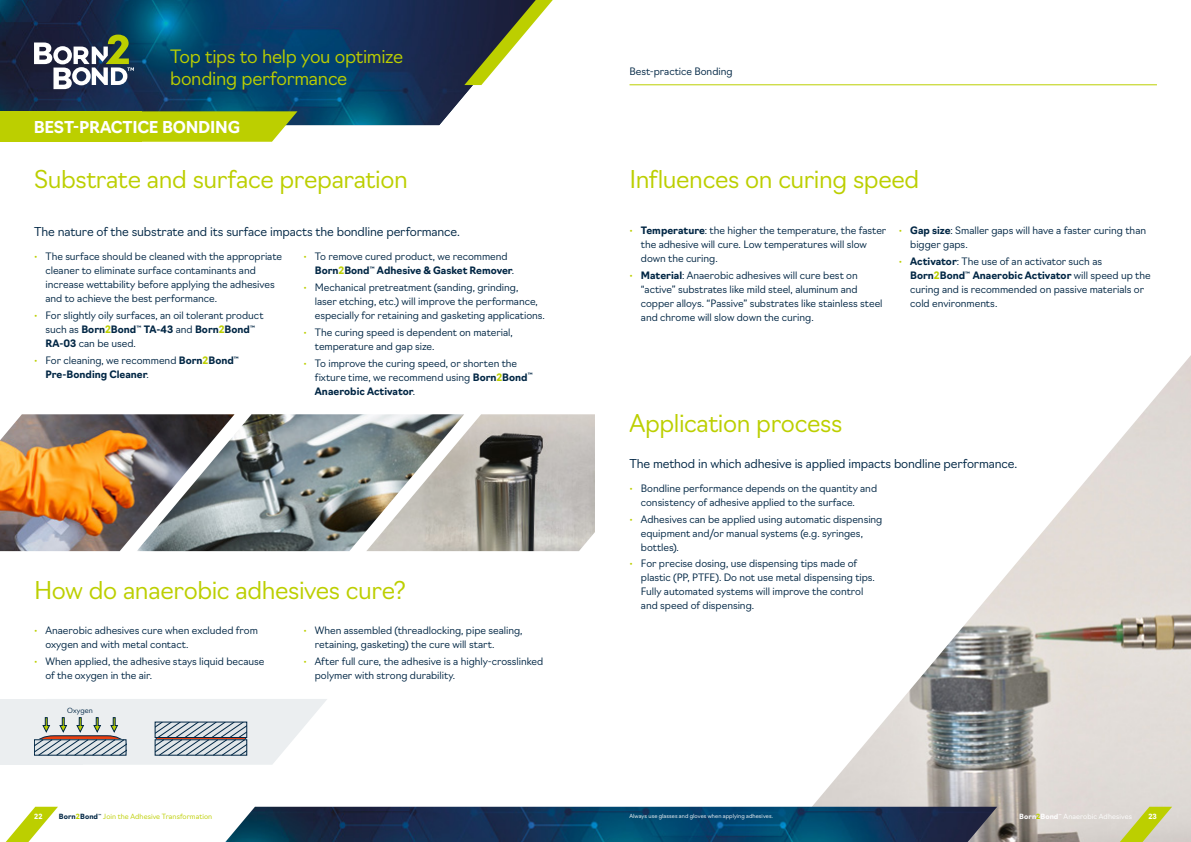
<style>
.page{position:relative;width:1191px;height:842px;background:#fff}
.page>*{position:absolute;margin:0;border:0;box-sizing:border-box;transform-origin:0 0}
.t1{font:300 24px "Navigo";letter-spacing:-.015em;color:#bccf00}
.t2{font:300 18px/22px "Navigo";letter-spacing:-.015em;color:#bccf00}
.t3{font:700 16px "Navigo";letter-spacing:-.015em;color:#fff}
.t4{font:300 12px "Navigo";letter-spacing:-.01em;color:#002644}
.t5{font:300 10px/14px "Navigo";letter-spacing:-.005em;color:#002644}
.t6{font:700 10px/14px "Navigo";color:#002644}
.t7{font:300 7px "Navigo";letter-spacing:.01em;color:#bccf00}
.t8{font:300 7px "Navigo";letter-spacing:.01em;color:#fff}
.t9{font:700 7px "Navigo";letter-spacing:.01em;color:#fff}
.t10{font:700 7px "Navigo";letter-spacing:.01em;color:#002644}
.t11{font:300 7px "Navigo";letter-spacing:.015em;color:#002644}
.t12{font:300 5.5px "Navigo";letter-spacing:.015em;color:#fff}
.t13{font:300 4.1px "Navigo";color:#fff}
.t14{font:300 4.1px "Navigo";color:#002644}
.s1{font-weight:700;color:#bccf00}
.s2{font-weight:700}
.s3{color:#bccf00}
.s4{font-weight:300}
</style>
<div class="page">
<img style="left:782px;top:355px;width:409px;height:487px">
<img style="left:225px;top:807px;width:772px;height:35px">
<img style="left:0;top:0;width:481px;height:125px">
<svg style="left:464px;top:0;width:89px;height:85px"></svg>
<img style="left:0;top:414px;width:137px;height:137px">
<img style="left:137px;top:414px;width:229px;height:137px">
<img style="left:366px;top:414px;width:229px;height:137px">
<svg style="left:142px;top:111px;width:155px;height:31px"></svg>
<div style="left:0;top:111px;width:142px;height:31px;background:#bccf00"></div>
<hr style="left:629px;top:85px;width:528px;height:1px;background:#bccf00">
<svg style="left:0;top:699px;width:327px;height:66px"></svg>
<svg style="left:34px;top:35px;width:100px;height:54px"></svg>
<svg style="left:1112px;top:807px;width:60px;height:35px"></svg>
<svg style="left:5px;top:807px;width:53px;height:35px"></svg>
<h2 class="t2" style="left:170px;top:47px;width:234px">Top tips to help you optimize bonding performance</h2>
<h3 class="t3" style="left:34px;top:119px;width:208px">BEST-PRACTICE BONDING</h3>
<h1 class="t1" style="left:34px;top:168px;width:375px">Substrate and surface preparation</h1>
<p class="t4" style="left:34px;top:226px;width:427px">The nature of the substrate and its surface impacts the bondline performance.</p>
<p class="t5" style="left:45px;top:250px;width:238px;text-indent:-11px"><span class="s1">•</span> The surface should be cleaned with the appropriate cleaner to eliminate surface contaminants and increase wettability before applying the adhesives and to achieve the best performance.</p>
<p class="t5" style="left:45px;top:309px;width:219px;text-indent:-11px"><span class="s1">•</span> For slightly oily surfaces, an oil tolerant product such as <span class="s2">Born</span><span class="s1">2</span><span class="s2">Bond</span><sup>™</sup> <span class="s2">TA-43</span> and <span class="s2">Born</span><span class="s1">2</span><span class="s2">Bond</span><sup>™<br></sup><span class="s2">RA-03</span> can be used.</p>
<p class="t6" style="left:45px;top:354px;width:195px;text-indent:-11px"><span class="s3">•</span> <span class="s4">For cleaning, we recommend</span> Born<span class="s3">2</span>Bond<sup>™<br></sup>Pre-Bonding Cleaner<span class="s4">.</span></p>
<p class="t5" style="left:315px;top:250px;width:201px;text-indent:-11px"><span class="s1">•</span> To remove cured product, we recommend<br><span class="s2">Born</span><span class="s1">2</span><span class="s2">Bond</span><sup>™</sup> <span class="s2">Adhesive &amp; Gasket Remover</span>.</p>
<p class="t5" style="left:315px;top:281px;width:232px;text-indent:-11px"><span class="s1">•</span> Mechanical pretreatment (sanding, grinding,<br>laser etching, etc.) will improve the performance, especially for retaining and gasketing applications.</p>
<p class="t5" style="left:315px;top:326px;width:199px;text-indent:-11px"><span class="s1">•</span> The curing speed is dependent on material, temperature and gap size.</p>
<p class="t5" style="left:315px;top:357px;width:219px;text-indent:-11px"><span class="s1">•</span> To improve the curing speed, or shorten the fixture time, we recommend using <span class="s2">Born</span><span class="s1">2</span><span class="s2">Bond</span><sup>™<br></sup><span class="s2">Anaerobic Activator</span>.</p>
<h1 class="t1" style="left:34px;top:579px;width:373px">How do anaerobic adhesives cure?</h1>
<p class="t5" style="left:45px;top:624px;width:214px;text-indent:-11px"><span class="s1">•</span> Anaerobic adhesives cure when excluded from oxygen and with metal contact.</p>
<p class="t5" style="left:45px;top:655px;width:220px;text-indent:-11px"><span class="s1">•</span> When applied, the adhesive stays liquid because of the oxygen in the air.</p>
<p class="t5" style="left:315px;top:624px;width:209px;text-indent:-11px"><span class="s1">•</span> When assembled (threadlocking, pipe sealing, retaining, gasketing) the cure will start.</p>
<p class="t5" style="left:315px;top:655px;width:230px;text-indent:-11px"><span class="s1">•</span> After full cure, the adhesive is a highly-crosslinked polymer with strong durability.</p>
<p class="t11" style="left:67px;top:707px;width:27px">Oxygen</p>
<p class="t5" style="left:629px;top:65px;width:105px">Best-practice Bonding</p>
<h1 class="t1" style="left:629px;top:168px;width:291px">Influences on curing speed</h1>
<p class="t5" style="left:641px;top:224px;width:247px;text-indent:-11px"><span class="s1">•</span> <span class="s2">Temperature</span>: the higher the temperature, the faster the adhesive will cure. Low temperatures will slow down the curing.</p>
<p class="t5" style="left:641px;top:269px;width:243px;text-indent:-11px"><span class="s1">•</span> <span class="s2">Material</span>: Anaerobic adhesives will cure best on “active” substrates like mild steel, aluminum and copper alloys. “Passive” substrates like stainless steel and chrome will slow down the curing.</p>
<p class="t5" style="left:910px;top:224px;width:237px;text-indent:-11px"><span class="s1">•</span> <span class="s2">Gap size</span>: Smaller gaps will have a faster curing than bigger gaps.</p>
<p class="t5" style="left:910px;top:255px;width:242px;text-indent:-11px"><span class="s1">•</span> <span class="s2">Activator</span>: The use of an activator such as <span class="s2">Born</span><span class="s1">2</span><span class="s2">Bond</span><sup>™</sup> <span class="s2">Anaerobic Activator</span> will speed up the curing and is recommended on passive materials or cold environments.</p>
<h1 class="t1" style="left:629px;top:412px;width:214px">Application process</h1>
<p class="t4" style="left:629px;top:458px;width:389px">The method in which adhesive is applied impacts bondline performance.</p>
<p class="t5" style="left:641px;top:482px;width:238px;text-indent:-11px"><span class="s1">•</span> Bondline performance depends on the quantity and consistency of adhesive applied to the surface.</p>
<p class="t5" style="left:641px;top:513px;width:243px;text-indent:-11px"><span class="s1">•</span> Adhesives can be applied using automatic dispensing equipment and/or manual systems (e.g. syringes, bottles).</p>
<p class="t5" style="left:641px;top:558px;width:236px;text-indent:-11px"><span class="s1">•</span> For precise dosing, use dispensing tips made of plastic (PP, PTFE). Do not use metal dispensing tips.<br>Fully automated systems will improve the control and speed of dispensing.</p>
<p class="t12" style="left:629px;top:813px;width:145px">Always use glasses and gloves when applying adhesives.</p>
<p class="t9" style="left:1019px;top:814px;width:41px">Born<span class="s3">2</span>Bond</p>
<p class="t9" style="left:1148px;top:813px;width:10px">23</p>
<p class="t14" style="left:98px;top:814px;width:5px">™</p>
<p class="t13" style="left:1058px;top:814px;width:5px">™</p>
<p class="t9" style="left:34px;top:813px;width:10px">22</p>
<p class="t7" style="left:103px;top:814px;width:110px">Join the Adhesive Transformation</p>
<p class="t10" style="left:59px;top:814px;width:41px">Born<span class="s3">2</span>Bond</p>
<p class="t8" style="left:1063px;top:814px;width:70px">Anaerobic Adhesives</p>
</div>
